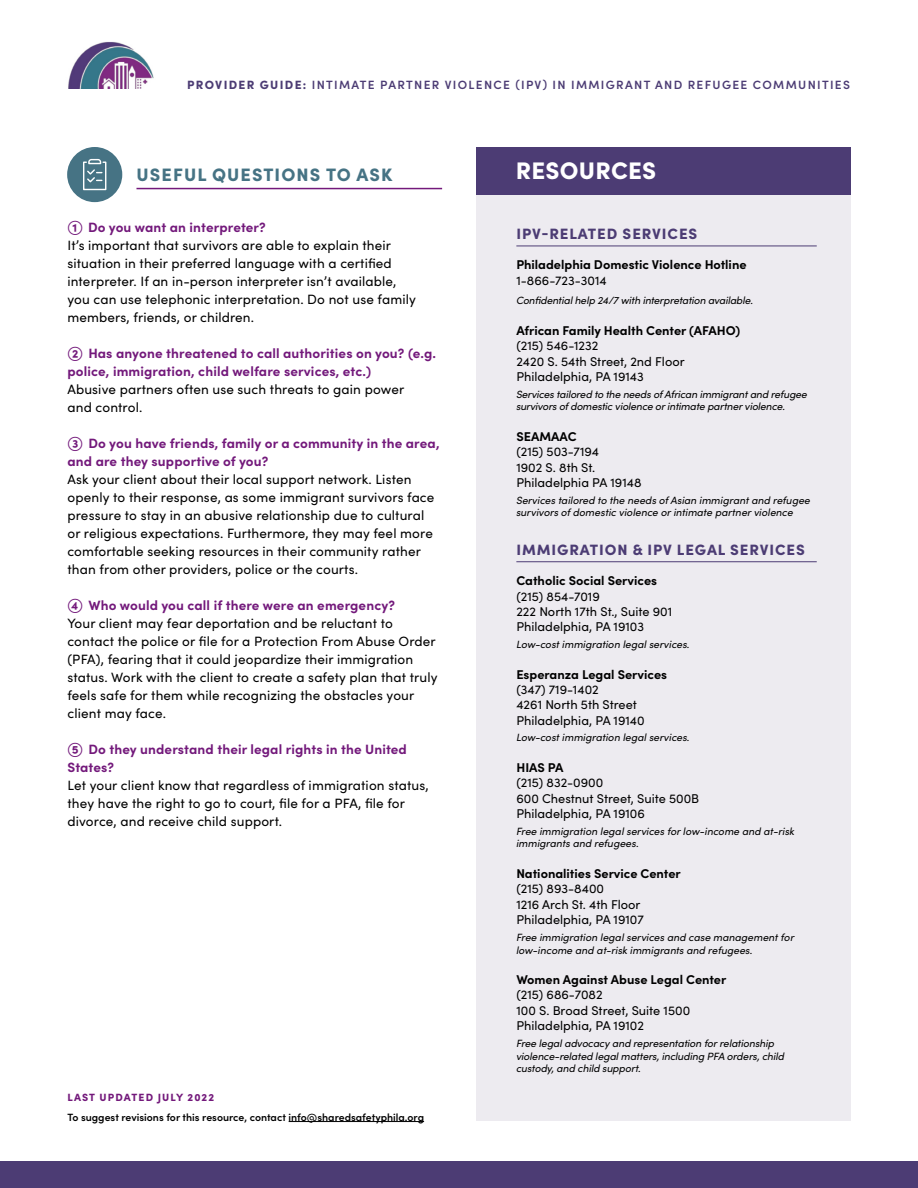
<style>
.page{position:relative;width:918px;height:1188px;background:#fff}
.page>*{position:absolute;margin:0;border:0;box-sizing:border-box;transform-origin:0 0}
.t1{font:900 24px "Sofia Pro";letter-spacing:.01em;color:#fff}
.t2{font:900 18px "Sofia Pro";letter-spacing:.06em;color:#467384}
.t3{font:900 15px "Sofia Pro";letter-spacing:.06em;color:#4c3c74}
.t4{font:13.5px/18px "Sofia Pro";letter-spacing:.01em;color:#000}
.t5{font:700 13.5px/18px "Sofia Pro";letter-spacing:.01em;color:#73197b}
.t6{font:12.75px "Sofia Pro";color:#000}
.t7{font:700 12.75px "Sofia Pro";color:#000}
.t8{font:600 12px "Sofia Pro";letter-spacing:.11em;color:#4c3c74}
.t9{font:italic 10.5px/12.6px "Sofia Pro";letter-spacing:-.01em;color:#000}
.t10{font:600 10.5px "Sofia Pro";color:#000}
.t11{font:900 10.5px "Sofia Pro";letter-spacing:.1em;color:#73197b}
.s1{font-weight:900}
.s2{font-size:21px}
</style>
<div class="page">
<hr style="left:136px;top:188px;width:306px;height:1px;background:#73197b">
<div style="left:67px;top:147px;width:55px;height:55px;background:#467384;border-radius:50%"></div>
<svg style="left:83px;top:158px;width:24px;height:33px"></svg>
<div style="left:0;top:1161px;width:918px;height:27px;background:#4c3c74"></div>
<img style="left:68px;top:42px;width:86px;height:46px">
<hr style="left:289px;top:1121px;width:135px;height:1px;background:#000">
<div style="left:476px;top:194px;width:374px;height:926px;background:#edebf0"></div>
<hr style="left:516px;top:246px;width:301px;height:1px;background:#4c3c74">
<hr style="left:516px;top:561px;width:301px;height:1px;background:#4c3c74">
<div style="left:476px;top:147px;width:374px;height:47px;background:#4c3c74"></div>
<p class="t8" style="left:187px;top:75px;width:665px"><span class="s1">PROVIDER GUIDE:</span> INTIMATE PARTNER VIOLENCE (IPV) IN IMMIGRANT AND REFUGEE COMMUNITIES</p>
<p class="t2" style="left:137px;top:161px;width:257px">USEFUL QUESTIONS TO ASK</p>
<p class="t5" style="left:68px;top:217px;width:200px"><span class="s2">1</span> Do you want an interpreter?</p>
<p class="t4" style="left:68px;top:236px;width:350px">It’s important that survivors are able to explain their situation in their preferred language with a certified interpreter. If an in-person interpreter isn’t available, you can use telephonic interpretation. Do not use family members, friends, or children.</p>
<p class="t5" style="left:68px;top:343px;width:370px"><span class="s2">2</span> Has anyone threatened to call authorities on you? (e.g. police, immigration, child welfare services, etc.)</p>
<p class="t4" style="left:68px;top:380px;width:338px">Abusive partners often use such threats to gain power and control.</p>
<p class="t5" style="left:68px;top:433px;width:374px"><span class="s2">3</span> Do you have friends, family or a community in the area, and are they supportive of you?</p>
<p class="t4" style="left:68px;top:470px;width:368px">Ask your client about their local support network. Listen openly to their response, as some immigrant survivors face pressure to stay in an abusive relationship due to cultural or religious expectations. Furthermore, they may feel more comfortable seeking resources in their community rather than from other providers, police or the courts.</p>
<p class="t5" style="left:68px;top:595px;width:329px"><span class="s2">4</span> Who would you call if there were an emergency?</p>
<p class="t4" style="left:68px;top:614px;width:372px">Your client may fear deportation and be reluctant to contact the police or file for a Protection From Abuse Order (PFA), fearing that it could jeopardize their immigration status. Work with the client to create a safety plan that truly feels safe for them while recognizing the obstacles your client may face.</p>
<p class="t5" style="left:68px;top:739px;width:341px"><span class="s2">5</span> Do they understand their legal rights in the United<br>States?</p>
<p class="t4" style="left:68px;top:776px;width:363px">Let your client know that regardless of immigration status, they have the right to go to court, file for a PFA, file for divorce, and receive child support.</p>
<p class="t11" style="left:68px;top:1089px;width:148px">LAST UPDATED JULY 2022</p>
<p class="t10" style="left:68px;top:1109px;width:358px">To suggest revisions for this resource, contact info@sharedsafetyphila.org</p>
<p class="t1" style="left:516px;top:152px;width:142px">RESOURCES</p>
<p class="t3" style="left:516px;top:222px;width:182px">IPV-RELATED SERVICES</p>
<p class="t7" style="left:516px;top:255px;width:232px">Philadelphia Domestic Violence Hotline</p>
<p class="t6" style="left:516px;top:271px;width:92px">1-866-723-3014</p>
<p class="t9" style="left:516px;top:294px;width:239px">Confidential help 24/7 with interpretation available.</p>
<p class="t7" style="left:516px;top:321px;width:225px">African Family Health Center (AFAHO)</p>
<p class="t6" style="left:516px;top:336px;width:84px">(215) 546-1232</p>
<p class="t6" style="left:516px;top:352px;width:170px">2420 S. 54th Street, 2nd Floor</p>
<p class="t6" style="left:516px;top:367px;width:129px">Philadelphia, PA 19143</p>
<p class="t9" style="left:516px;top:387px;width:293px">Services tailored to the needs of African immigrant and refugee survivors of domestic violence or intimate partner violence.</p>
<p class="t7" style="left:516px;top:427px;width:62px">SEAMAAC</p>
<p class="t6" style="left:516px;top:442px;width:84px">(215) 503-7194</p>
<p class="t6" style="left:516px;top:458px;width:80px">1902 S. 8th St.</p>
<p class="t6" style="left:516px;top:473px;width:127px">Philadelphia PA 19148</p>
<p class="t9" style="left:516px;top:493px;width:296px">Services tailored to the needs of Asian immigrant and refugee survivors of domestic violence or intimate partner violence</p>
<p class="t3" style="left:516px;top:538px;width:290px">IMMIGRATION &amp; IPV LEGAL SERVICES</p>
<p class="t7" style="left:516px;top:571px;width:142px">Catholic Social Services</p>
<p class="t6" style="left:516px;top:587px;width:85px">(215) 854-7019</p>
<p class="t6" style="left:516px;top:602px;width:157px">222 North 17th St., Suite 901</p>
<p class="t6" style="left:516px;top:617px;width:129px">Philadelphia, PA 19103</p>
<p class="t9" style="left:516px;top:637px;width:175px">Low-cost immigration legal services.</p>
<p class="t7" style="left:516px;top:664px;width:152px">Esperanza Legal Services</p>
<p class="t6" style="left:516px;top:680px;width:84px">(347) 719-1402</p>
<p class="t6" style="left:516px;top:695px;width:122px">4261 North 5th Street</p>
<p class="t6" style="left:516px;top:711px;width:130px">Philadelphia, PA 19140</p>
<p class="t9" style="left:516px;top:731px;width:175px">Low-cost immigration legal services.</p>
<p class="t7" style="left:516px;top:758px;width:49px">HIAS PA</p>
<p class="t6" style="left:516px;top:774px;width:88px">(215) 832-0900</p>
<p class="t6" style="left:516px;top:789px;width:184px">600 Chestnut Street, Suite 500B</p>
<p class="t6" style="left:516px;top:804px;width:130px">Philadelphia, PA 19106</p>
<p class="t9" style="left:516px;top:824px;width:280px">Free immigration legal services for low-income and at-risk immigrants and refugees.</p>
<p class="t7" style="left:516px;top:864px;width:166px">Nationalities Service Center</p>
<p class="t6" style="left:516px;top:880px;width:89px">(215) 893-8400</p>
<p class="t6" style="left:516px;top:895px;width:126px">1216 Arch St. 4th Floor</p>
<p class="t6" style="left:516px;top:910px;width:129px">Philadelphia, PA 19107</p>
<p class="t9" style="left:516px;top:930px;width:280px">Free immigration legal services and case management for low-income and at-risk immigrants and refugees.</p>
<p class="t7" style="left:516px;top:970px;width:212px">Women Against Abuse Legal Center</p>
<p class="t6" style="left:516px;top:986px;width:88px">(215) 686-7082</p>
<p class="t6" style="left:516px;top:1001px;width:175px">100 S. Broad Street, Suite 1500</p>
<p class="t6" style="left:516px;top:1016px;width:129px">Philadelphia, PA 19102</p>
<p class="t9" style="left:516px;top:1036px;width:270px">Free legal advocacy and representation for relationship violence-related legal matters, including PFA orders, child custody, and child support.</p>
</div>
